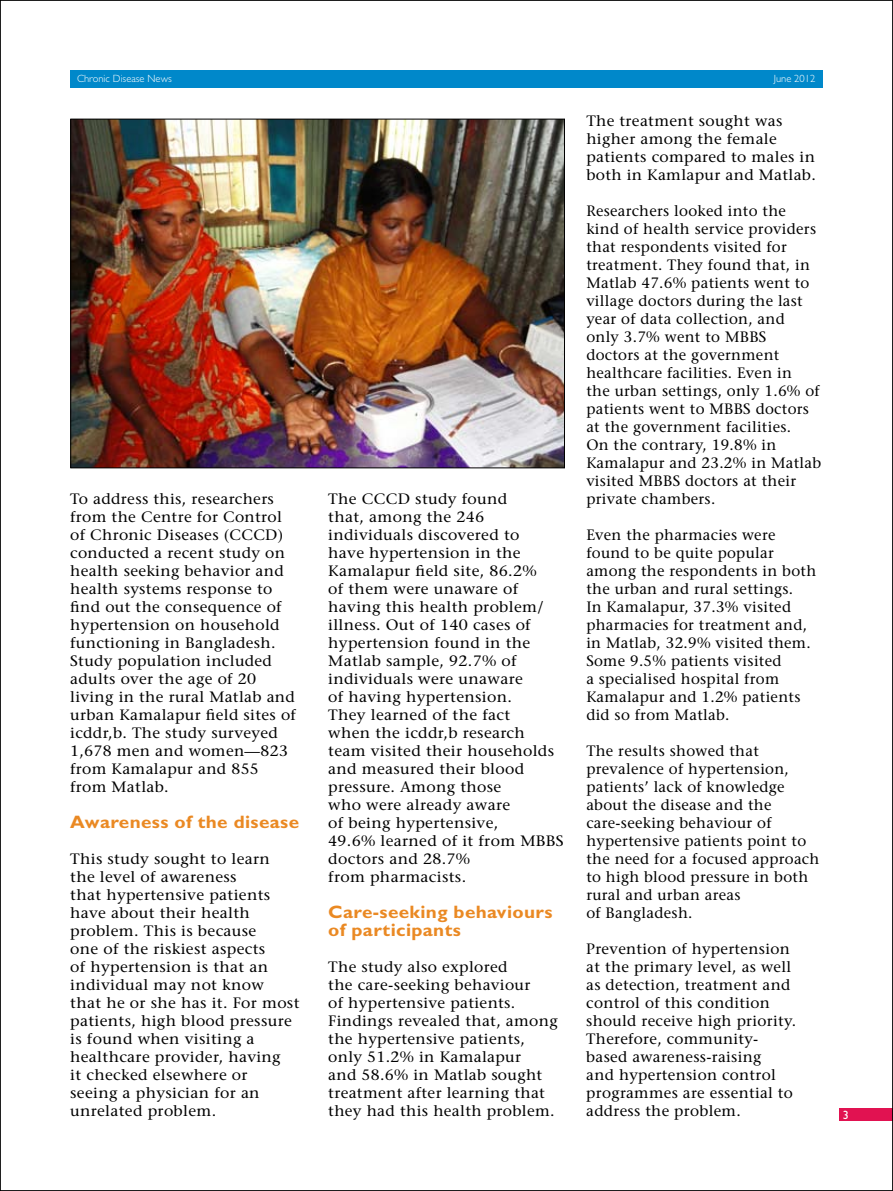
<style>
.page{position:relative;width:893px;height:1191px;background:#fff}
.page>*{position:absolute;margin:0;border:0;box-sizing:border-box;transform-origin:0 0}
.t1{font:700 18px/18px "Gill Sans Std";letter-spacing:.02em;color:#ea8923;scale:1.05 1}
.t2{font:500 15px/18px "Stone Serif Std";letter-spacing:.02em;color:#000}
.t3{font:500 15px/18px "Stone Serif Std";letter-spacing:.02em;color:#000;scale:1.05 1}
.t4{font:500 15px/18px "Stone Serif Std";letter-spacing:.02em;color:#000;scale:1.04 1}
.t5{font:12px "Gill Sans Std";color:#fff}
.t6{font:300 10.5px "Gill Sans Std";color:#fff}
</style>
<div class="page">
<img style="left:73px;top:121px;width:490px;height:345px">
<div style="left:70px;top:70px;width:753px;height:17px;background:#0088ca"></div>
<div style="left:839px;top:1108px;width:54px;height:12px;background:#e11251"></div>
<p class="t6" style="left:77px;top:73px;width:96px">Chronic Disease News</p>
<p class="t6" style="left:774px;top:73px;width:43px">June 2012</p>
<p class="t4" style="left:70px;top:490px;width:219px">To address this, researchers from the Centre for Control of Chronic Diseases (CCCD) conducted a recent study on health seeking behavior and health systems response to find out the consequence of hypertension on household functioning in Bangladesh.<br>Study population included adults over the age of 20 living in the rural Matlab and urban Kamalapur field sites of icddr,b. The study surveyed<br>1,678 men and women—823 from Kamalapur and 855 from Matlab.</p>
<p class="t1" style="left:70px;top:813px;width:219px">Awareness of the disease</p>
<p class="t3" style="left:70px;top:850px;width:220px">This study sought to learn<br>the level of awareness<br>that hypertensive patients have about their health problem. This is because<br>one of the riskiest aspects<br>of hypertension is that an individual may not know<br>that he or she has it. For most patients, high blood pressure is found when visiting a healthcare provider, having<br>it checked elsewhere or<br>seeing a physician for an unrelated problem.</p>
<p class="t3" style="left:328px;top:490px;width:226px">The CCCD study found<br>that, among the 246 individuals discovered to<br>have hypertension in the<br>Kamalapur field site, 86.2%<br>of them were unaware of having this health problem/ illness. Out of 140 cases of hypertension found in the<br>Matlab sample, 92.7% of individuals were unaware<br>of having hypertension.<br>They learned of the fact<br>when the icddr,b research team visited their households and measured their blood pressure. Among those<br>who were already aware<br>of being hypertensive,<br>49.6% learned of it from MBBS doctors and 28.7%<br>from pharmacists.</p>
<p class="t1" style="left:328px;top:903px;width:215px">Care-seeking behaviours of participants</p>
<p class="t4" style="left:328px;top:958px;width:222px">The study also explored<br>the care-seeking behaviour<br>of hypertensive patients.<br>Findings revealed that, among the hypertensive patients, only 51.2% in Kamalapur<br>and 58.6% in Matlab sought treatment after learning that they had this health problem.</p>
<p class="t4" style="left:586px;top:112px;width:222px">The treatment sought was higher among the female patients compared to males in both in Kamlapur and Matlab.</p>
<p class="t2" style="left:586px;top:202px;width:236px">Researchers looked into the kind of health service providers that respondents visited for treatment. They found that, in<br>Matlab 47.6% patients went to village doctors during the last year of data collection, and<br>only 3.7% went to MBBS doctors at the government healthcare facilities. Even in<br>the urban settings, only 1.6% of patients went to MBBS doctors at the government facilities.<br>On the contrary, 19.8% in<br>Kamalapur and 23.2% in Matlab visited MBBS doctors at their private chambers.</p>
<p class="t2" style="left:586px;top:526px;width:231px">Even the pharmacies were found to be quite popular among the respondents in both the urban and rural settings.<br>In Kamalapur, 37.3% visited pharmacies for treatment and, in Matlab, 32.9% visited them.<br>Some 9.5% patients visited<br>a specialised hospital from<br>Kamalapur and 1.2% patients did so from Matlab.</p>
<p class="t2" style="left:586px;top:742px;width:235px">The results showed that prevalence of hypertension, patients’ lack of knowledge about the disease and the care-seeking behaviour of hypertensive patients point to the need for a focused approach to high blood pressure in both rural and urban areas<br>of Bangladesh.</p>
<p class="t2" style="left:586px;top:940px;width:211px">Prevention of hypertension at the primary level, as well as detection, treatment and control of this condition should receive high priority.<br>Therefore, community&shy;based awareness-raising<br>and hypertension control programmes are essential to address the problem.</p>
<p class="t5" style="left:843px;top:1108px;width:7px">3</p>
</div>
